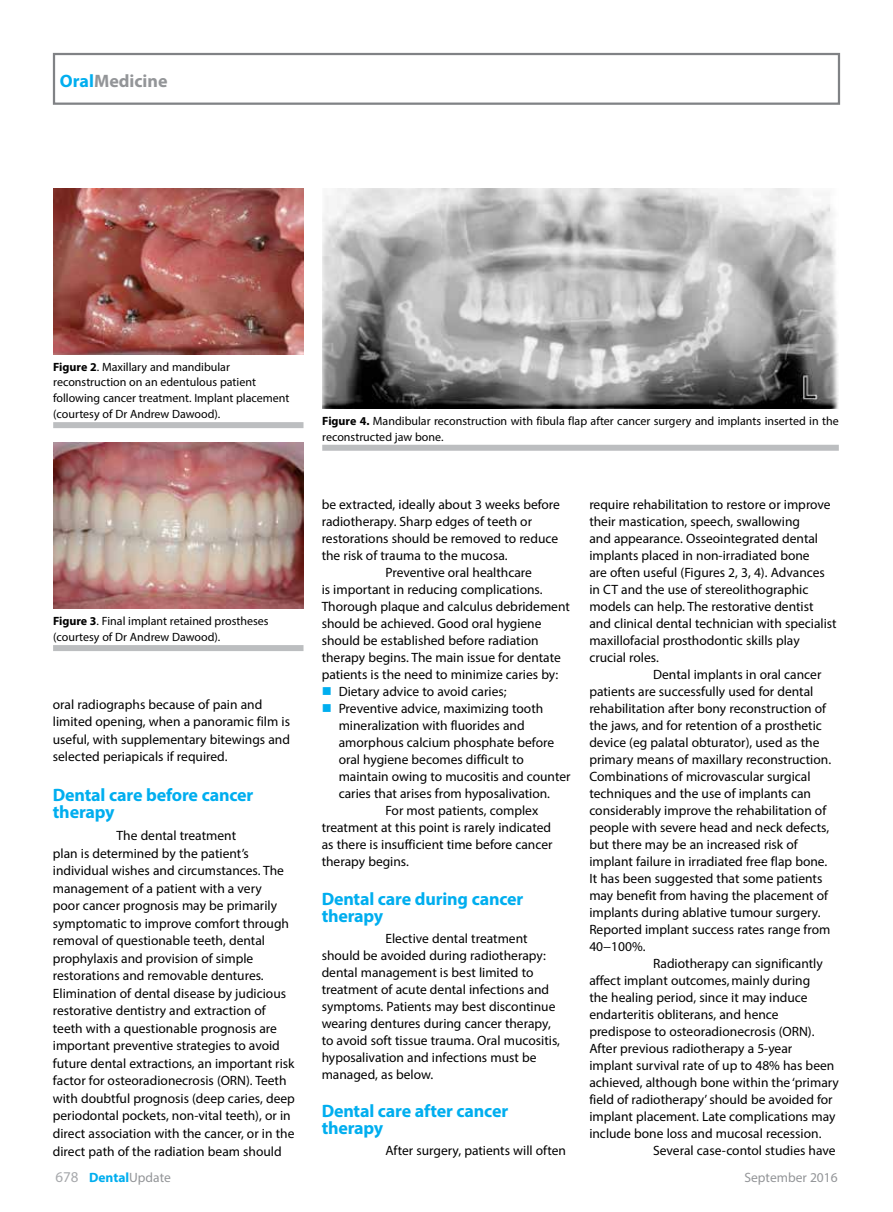
<style>
.page{position:relative;width:893px;height:1212px;background:#fff}
.page>*{position:absolute;margin:0;border:0;box-sizing:border-box;transform-origin:0 0}
.t1{font:700 18px/17px "Myriad Pro";letter-spacing:-.01em;color:#00aeef}
.t2{font:700 18px "Myriad Pro";color:#939598}
.t3{font:13.5px/17.5px "Myriad Pro";color:#000}
.t4{font:700 13.5px "Myriad Pro";color:#00aeef}
.t5{font:13.5px "Myriad Pro";color:#939598}
.t6{font:12px/15.8px "Myriad Pro";color:#000}
.s1{color:#00aeef}
.s2{font-weight:700}
.s3{font-weight:400;font-size:15px;color:#a7a9ac}
.s4{font-weight:400;color:#939598}
</style>
<div class="page">
<div style="left:53px;top:53px;width:787px;height:52px;border:2px solid #808285"></div>
<div style="left:53px;top:422px;width:250px;height:6px;background:#bcbec0"></div>
<div style="left:53px;top:645px;width:250px;height:6px;background:#bcbec0"></div>
<div style="left:322px;top:445px;width:517px;height:6px;background:#bcbec0"></div>
<img style="left:53px;top:189px;width:250px;height:165px">
<img style="left:53px;top:442px;width:250px;height:167px">
<img style="left:322px;top:189px;width:517px;height:220px">
<h1 class="t2" style="left:60px;top:69px;width:109px"><span class="s1">Oral</span>Medicine</h1>
<p class="t6" style="left:53px;top:358px;width:238px"><span class="s2">Figure 2</span>. Maxillary and mandibular reconstruction on an edentulous patient following cancer treatment. Implant placement (courtesy of Dr Andrew Dawood).</p>
<p class="t6" style="left:53px;top:613px;width:217px"><span class="s2">Figure 3</span>. Final implant retained prostheses (courtesy of Dr Andrew Dawood).</p>
<p class="t3" style="left:53px;top:695px;width:239px">oral radiographs because of pain and limited opening, when a panoramic film is useful, with supplementary bitewings and selected periapicals if required.</p>
<h1 class="t1" style="left:53px;top:785px;width:202px;line-height:17.5px">Dental care before cancer therapy</h1>
<p class="t3" style="left:53px;top:826px;width:243px;text-indent:64px">The dental treatment<br>plan is determined by the patient’s individual wishes and circumstances. The management of a patient with a very<br>poor cancer prognosis may be primarily symptomatic to improve comfort through removal of questionable teeth, dental prophylaxis and provision of simple restorations and removable dentures.<br>Elimination of dental disease by judicious restorative dentistry and extraction of teeth with a questionable prognosis are important preventive strategies to avoid future dental extractions, an important risk factor for osteoradionecrosis (ORN). Teeth with doubtful prognosis (deep caries, deep periodontal pockets, non-vital teeth), or in direct association with the cancer, or in the direct path of the radiation beam should</p>
<p class="t6" style="left:322px;top:413px;width:518px"><span class="s2">Figure 4.</span> Mandibular reconstruction with fibula flap after cancer surgery and implants inserted in the reconstructed jaw bone.</p>
<p class="t3" style="left:322px;top:496px;width:240px">be extracted, ideally about 3 weeks before</p>
<p class="t3" style="left:322px;top:513px;width:212px">radiotherapy. Sharp edges of teeth or</p>
<p class="t3" style="left:322px;top:530px;width:238px">restorations should be removed to reduce</p>
<p class="t3" style="left:322px;top:547px;width:188px">the risk of trauma to the mucosa.</p>
<p class="t3" style="left:385px;top:564px;width:148px">Preventive oral healthcare</p>
<p class="t3" style="left:322px;top:581px;width:222px">is important in reducing complications.</p>
<p class="t3" style="left:322px;top:598px;width:250px">Thorough plaque and calculus debridement</p>
<p class="t3" style="left:322px;top:615px;width:221px">should be achieved. Good oral hygiene</p>
<p class="t3" style="left:322px;top:632px;width:219px">should be established before radiation</p>
<p class="t3" style="left:322px;top:649px;width:241px">therapy begins. The main issue for dentate</p>
<p class="t3" style="left:322px;top:666px;width:238px">patients is the need to minimize caries by:</p>
<p class="t3" style="left:322px;top:683px;width:186px"><span class="s1">■</span> Dietary advice to avoid caries;</p>
<p class="t3" style="left:322px;top:700px;width:223px"><span class="s1">■</span> Preventive advice, maximizing tooth</p>
<p class="t3" style="left:339px;top:717px;width:188px">mineralization with fluorides and</p>
<p class="t3" style="left:339px;top:734px;width:217px">amorphous calcium phosphate before</p>
<p class="t3" style="left:339px;top:751px;width:187px">oral hygiene becomes difficult to</p>
<p class="t3" style="left:339px;top:768px;width:233px">maintain owing to mucositis and counter</p>
<p class="t3" style="left:339px;top:785px;width:213px">caries that arises from hyposalivation.</p>
<p class="t3" style="left:385px;top:802px;width:154px">For most patients, complex</p>
<p class="t3" style="left:322px;top:819px;width:231px">treatment at this point is rarely indicated</p>
<p class="t3" style="left:322px;top:836px;width:232px">as there is insufficient time before cancer</p>
<p class="t3" style="left:322px;top:853px;width:89px">therapy begins.</p>
<h1 class="t1" style="left:322px;top:889px;width:203px">Dental care during cancer therapy</h1>
<p class="t3" style="left:322px;top:929px;width:240px;line-height:17px;text-indent:64px">Elective dental treatment should be avoided during radiotherapy: dental management is best limited to treatment of acute dental infections and symptoms. Patients may best discontinue wearing dentures during cancer therapy, to avoid soft tissue trauma. Oral mucositis, hyposalivation and infections must be managed, as below.</p>
<h1 class="t1" style="left:322px;top:1102px;width:188px">Dental care after cancer therapy</h1>
<p class="t3" style="left:385px;top:1142px;width:182px">After surgery, patients will often</p>
<p class="t3" style="left:589px;top:495px;width:243px">require rehabilitation to restore or improve</p>
<p class="t3" style="left:589px;top:512px;width:212px">their mastication, speech, swallowing</p>
<p class="t3" style="left:589px;top:529px;width:230px">and appearance. Osseointegrated dental</p>
<p class="t3" style="left:589px;top:546px;width:222px">implants placed in non-irradiated bone</p>
<p class="t3" style="left:589px;top:563px;width:237px">are often useful (Figures 2, 3, 4). Advances</p>
<p class="t3" style="left:589px;top:580px;width:221px">in CT and the use of stereolithographic</p>
<p class="t3" style="left:589px;top:598px;width:226px">models can help. The restorative dentist</p>
<p class="t3" style="left:589px;top:615px;width:249px">and clinical dental technician with specialist</p>
<p class="t3" style="left:589px;top:632px;width:212px">maxillofacial prosthodontic skills play</p>
<p class="t3" style="left:589px;top:649px;width:71px">crucial roles.</p>
<p class="t3" style="left:653px;top:666px;width:170px">Dental implants in oral cancer</p>
<p class="t3" style="left:589px;top:683px;width:226px">patients are successfully used for dental</p>
<p class="t3" style="left:589px;top:700px;width:238px">rehabilitation after bony reconstruction of</p>
<p class="t3" style="left:589px;top:717px;width:234px">the jaws, and for retention of a prosthetic</p>
<p class="t3" style="left:589px;top:734px;width:232px">device (eg palatal obturator), used as the</p>
<p class="t3" style="left:589px;top:751px;width:243px">primary means of maxillary reconstruction.</p>
<p class="t3" style="left:589px;top:768px;width:223px">Combinations of microvascular surgical</p>
<p class="t3" style="left:589px;top:785px;width:223px">techniques and the use of implants can</p>
<p class="t3" style="left:589px;top:802px;width:238px">considerably improve the rehabilitation of</p>
<p class="t3" style="left:589px;top:819px;width:241px">people with severe head and neck defects,</p>
<p class="t3" style="left:589px;top:836px;width:210px">but there may be an increased risk of</p>
<p class="t3" style="left:589px;top:853px;width:240px">implant failure in irradiated free flap bone.</p>
<p class="t3" style="left:589px;top:870px;width:235px">It has been suggested that some patients</p>
<p class="t3" style="left:589px;top:887px;width:240px">may benefit from having the placement of</p>
<p class="t3" style="left:589px;top:904px;width:233px">implants during ablative tumour surgery.</p>
<p class="t3" style="left:589px;top:921px;width:243px">Reported implant success rates range from</p>
<p class="t3" style="left:589px;top:938px;width:58px">40−100%.</p>
<p class="t3" style="left:653px;top:955px;width:171px">Radiotherapy can significantly</p>
<p class="t3" style="left:589px;top:972px;width:222px">affect implant outcomes,mainly during</p>
<p class="t3" style="left:589px;top:989px;width:220px">the healing period, since it may induce</p>
<p class="t3" style="left:589px;top:1006px;width:191px">endarteritis obliterans, and hence</p>
<p class="t3" style="left:589px;top:1023px;width:227px">predispose to osteoradionecrosis (ORN).</p>
<p class="t3" style="left:589px;top:1040px;width:204px">After previous radiotherapy a 5-year</p>
<p class="t3" style="left:589px;top:1057px;width:246px">implant survival rate of up to 48% has been</p>
<p class="t3" style="left:589px;top:1074px;width:251px">achieved, although bone within the ‘primary</p>
<p class="t3" style="left:589px;top:1091px;width:245px">field of radiotherapy’ should be avoided for</p>
<p class="t3" style="left:589px;top:1108px;width:248px">implant placement. Late complications may</p>
<p class="t3" style="left:589px;top:1125px;width:234px">include bone loss and mucosal recession.</p>
<p class="t3" style="left:653px;top:1142px;width:184px">Several case-contol studies have</p>
<p class="t4" style="left:56px;top:1168px;width:117px"><span class="s3">678</span> Dental<span class="s4">Update</span></p>
<p class="t5" style="left:744px;top:1168px;width:95px">September 2016</p>
</div>
